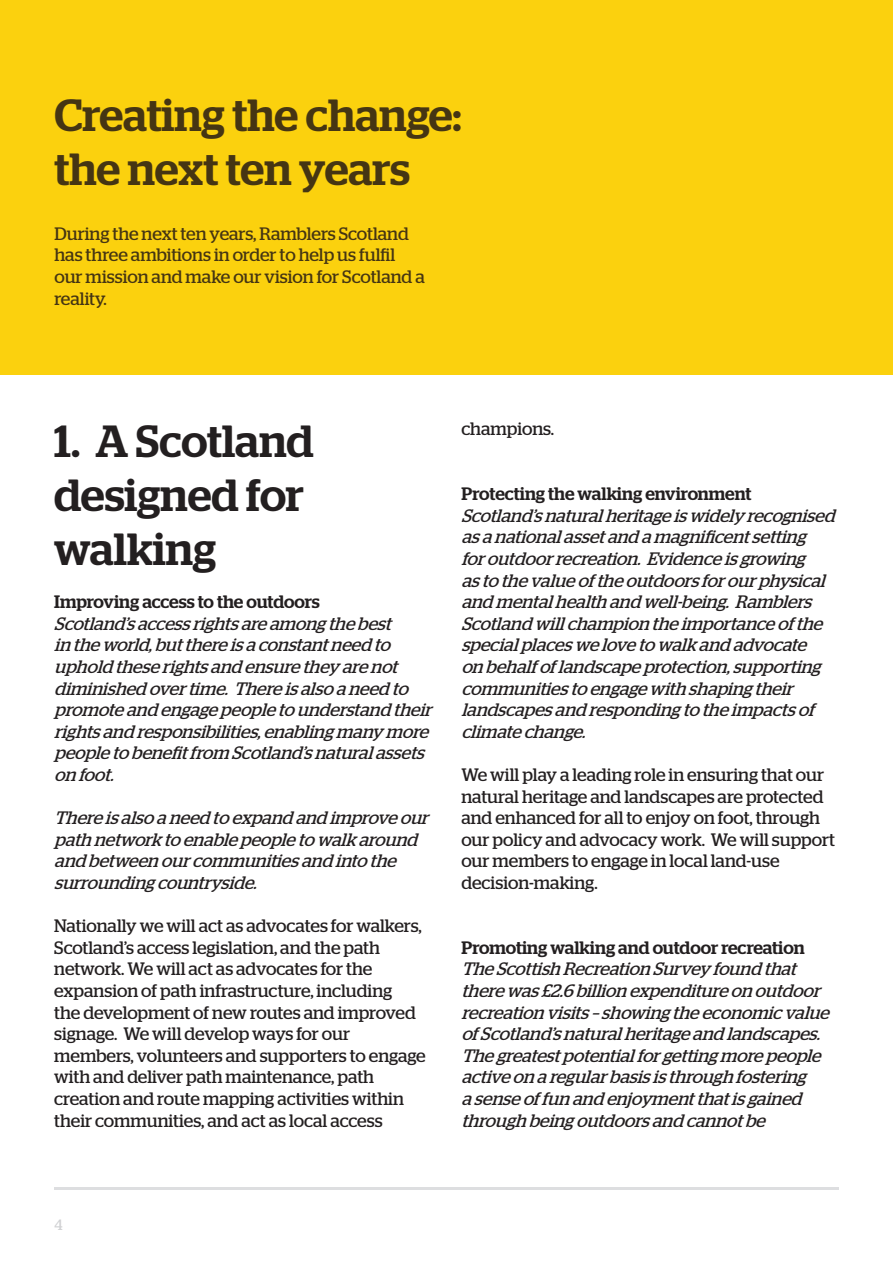
<style>
.page{position:relative;width:893px;height:1263px;background:#fff}
.page>*{position:absolute;margin:0;border:0;box-sizing:border-box;transform-origin:0 0}
.t1{font:500 45px "Stag";color:#453513}
.body{font:500 45px/54px "Stag";color:#231f20}
.body-2{font:italic 18px/21.6px "Stag";color:#231f20}
.body-3{font:18px/21.6px "Stag";letter-spacing:-.005em;color:#231f20}
.body-4{font:18px/21.6px "Stag";color:#453513}
.body-5{font:500 18px "Stag";letter-spacing:-.005em;color:#231f20}
.t2{font:15px "Stag";color:#d1d2d4}
</style>
<div class="page">
<hr style="left:54px;top:1187px;width:785px;height:2px;background:#dddee0">
<div style="left:0;top:0;width:893px;height:374px;background:#fbd10e"></div>
<p class="t1" style="left:54px;top:89px;width:409px">Creating the change:</p>
<p class="t1" style="left:54px;top:143px;width:357px">the next ten years</p>
<p class="body-4" style="left:54px;top:222px;width:372px">During the next ten years, Ramblers Scotland has three ambitions in order to help us fulfil our mission and make our vision for Scotland a reality.</p>
<p class="body" style="left:54px;top:414px;width:261px">1. A Scotland designed for walking</p>
<p class="body-5" style="left:54px;top:591px;width:267px">Improving access to the outdoors</p>
<p class="body-2" style="left:54px;top:612px;width:384px">Scotland’saccessrightsareamongthebest intheworld,butthereisaconstantneedto upholdtheserightsandensuretheyarenot diminishedovertime.Thereisalsoaneedto promoteandengagepeopletounderstandtheir rightsandresponsibilities,enablingmanymore peopletobenefitfrom Scotland’snaturalassets onfoot.</p>
<p class="body-2" style="left:54px;top:807px;width:381px">Thereisalsoaneedtoexpandandimproveour pathnetworktoenablepeopletowalkaround andbetweenourcommunitiesandintothe surroundingcountryside.</p>
<p class="body-3" style="left:54px;top:915px;width:373px">Nationally we will act as advocates for walkers, Scotland’s access legislation, and the path network. We will act as advocates for the expansion of path infrastructure, including<br>the development of new routes and improved signage. We will develop ways for our members, volunteers and supporters to engage with and deliver path maintenance, path creation and route mapping activities within their communities, and act as local access</p>
<p class="body-3" style="left:461px;top:418px;width:94px">champions.</p>
<p class="body-5" style="left:461px;top:483px;width:291px">Protecting the walking environment</p>
<p class="body-2" style="left:461px;top:504px;width:381px">Scotland’snaturalheritageiswidelyrecognised asanationalassetandamagnificentsetting foroutdoorrecreation.Evidenceisgrowing astothevalueoftheoutdoorsforourphysical andmentalhealthandwell-being.Ramblers Scotlandwillchampiontheimportanceofthe specialplaceswelovetowalkandadvocate onbehalfoflandscapeprotection,supporting communitiestoengagewithshapingtheir landscapesandrespondingtotheimpactsof climatechange.</p>
<p class="body-3" style="left:461px;top:764px;width:375px">We will play a leading role in ensuring that our natural heritage and landscapes are protected and enhanced for all to enjoy on foot, through our policy and advocacy work. We will support our members to engage in local land-use decision-making.</p>
<p class="body-5" style="left:461px;top:937px;width:345px">Promoting walking and outdoor recreation</p>
<p class="body-2" style="left:461px;top:958px;width:375px">TheScottishRecreationSurveyfoundthat therewas£2.6billionexpenditureonoutdoor recreationvisits–showingtheeconomicvalue ofScotland’snaturalheritageandlandscapes.<br>Thegreatestpotentialforgettingmorepeople activeonaregularbasisisthroughfostering asenseoffunandenjoymentthatisgained throughbeingoutdoorsandcannotbe</p>
<p class="t2" style="left:54px;top:1216px;width:10px">4</p>
</div>
